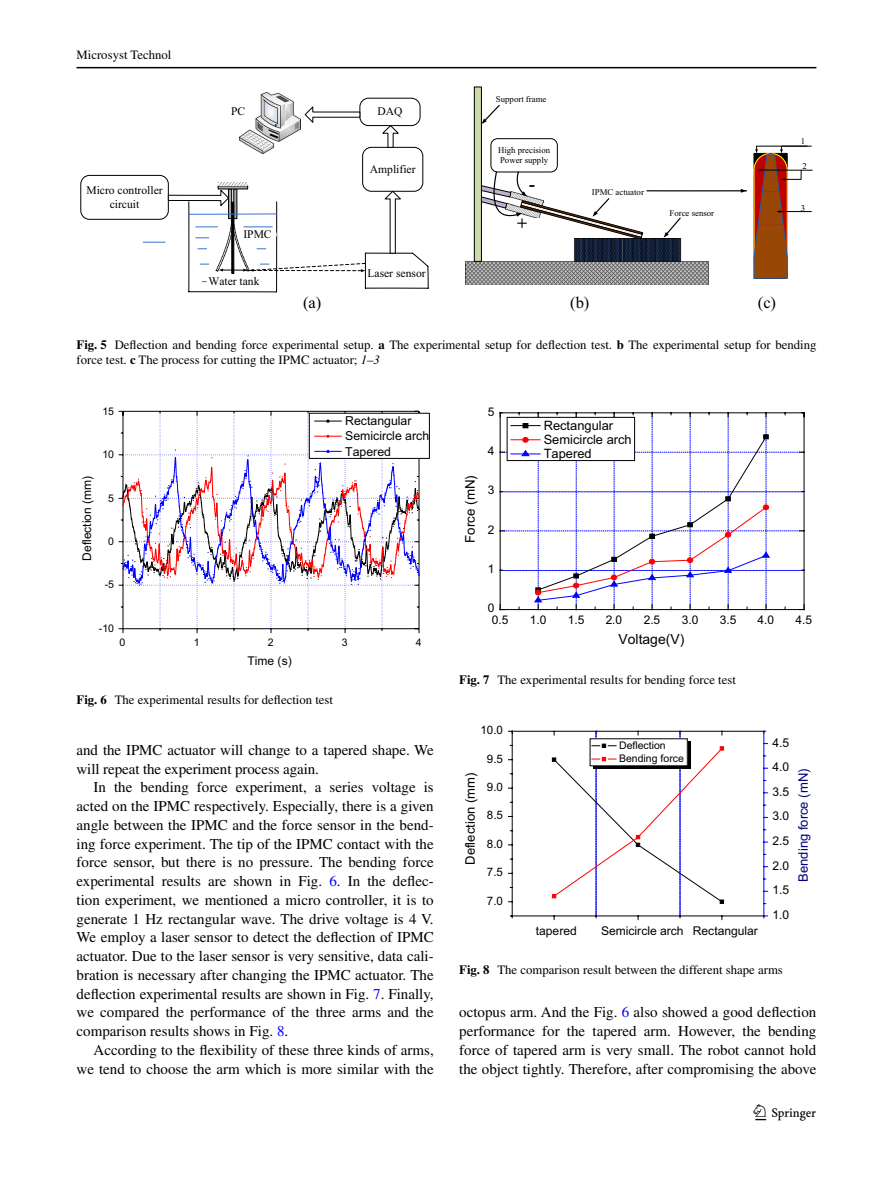
<style>
.page{position:relative;width:893px;height:1187px;background:#fff}
.page>*{position:absolute;margin:0;border:0;box-sizing:border-box;transform-origin:0 0}
.t1{font:22.5px "Springnew";color:#000}
.t2{font:700 17.55px "Times New Roman";color:#000}
.t3{font:16.5px "Times New Roman";color:#000}
.t4{font:15px/18.8px "Times";color:#000;text-align:justify}
.t5{font:13.95px "Arial";color:#000}
.t6{font:13.35px "Arial";color:#000}
.t7{font:13.05px "Arial";color:#000080}
.t8{font:13.05px "Arial";color:#000}
.t9{font:12.9px/14.1px "Arial";color:#000}
.t10{font:12.75px/15px "Times";color:#000}
.t11{font:12.3px/15.1px "Arial";color:#000}
.t12{font:12.15px "Arial";color:#000}
.t13{font:12px "Arial";color:#000}
.t14{font:11.55px/14px "Times New Roman";color:#000;text-align:center}
.t15{font:11.55px "Arial";color:#000}
.t16{font:10.5px/13.4px "Arial";color:#000}
.t17{font:8.85px/10.5px "Times New Roman";color:#000}
.s1{font-weight:700}
.s2{font-style:italic}
.s3{color:#00f}
</style>
<div class="page">
<hr style="left:77px;top:67px;width:739px;height:1px;background:#000">
<div style="left:80px;top:175px;width:89px;height:44px;border:1px solid #000;border-radius:9px"></div>
<img style="left:260px;top:93px;width:34px;height:13px">
<div style="left:360px;top:98px;width:60px;height:28px;border:1px solid #000;border-radius:9px"></div>
<svg style="left:143px;top:106px;width:286px;height:186px"></svg>
<div style="left:207px;top:276px;width:54px;height:11px;background:#fff;border-radius:6px"></div>
<div style="left:238px;top:229px;width:39px;height:11px;background:#fff;border-radius:6px"></div>
<img style="left:466px;top:239px;width:242px;height:46px">
<div style="left:474px;top:87px;width:7px;height:174px;background:#cadaa9"></div>
<div style="left:474px;top:87px;width:8px;height:175px;border:1px solid #000"></div>
<svg style="left:664px;top:217px;width:17px;height:21px"></svg>
<svg style="left:481px;top:104px;width:19px;height:20px"></svg>
<hr style="left:647px;top:190px;width:100px;height:1px;background:#000">
<svg style="left:741px;top:189px;width:6px;height:4px"></svg>
<div style="left:491px;top:138px;width:67px;height:34px;border:1px solid #000;border-radius:7px"></div>
<svg style="left:475px;top:170px;width:168px;height:70px"></svg>
<svg style="left:753px;top:145px;width:59px;height:134px"></svg>
<svg style="left:119px;top:411px;width:311px;height:222px"></svg>
<svg style="left:500px;top:412px;width:305px;height:198px"></svg>
<hr style="left:512px;top:915px;width:252px;height:1px;background:#000">
<hr style="left:512px;top:731px;width:1px;height:184px;background:#000">
<hr style="left:512px;top:730px;width:252px;height:1px;background:#000">
<svg style="left:552px;top:731px;width:172px;height:188px"></svg>
<hr style="left:763px;top:731px;width:1px;height:184px;background:#00f">
<p class="t10" style="left:77px;top:48px;width:96px">Microsyst Technol</p>
<p class="t14" style="left:86px;top:183px;width:78px">Micro controller circuit</p>
<p class="t14" style="left:231px;top:104px;width:16px">PC</p>
<p class="t14" style="left:377px;top:104px;width:27px">DAQ</p>
<p class="t14" style="left:243px;top:227px;width:30px">IPMC</p>
<p class="t14" style="left:208px;top:274px;width:53px">Water tank</p>
<p class="t14" style="left:370px;top:162px;width:47px">Amplifier</p>
<p class="t14" style="left:367px;top:266px;width:60px">Laser sensor</p>
<p class="t17" style="left:496px;top:94px;width:52px">Support frame</p>
<p class="t17" style="left:498px;top:144px;width:53px">High precision<br>Power supply</p>
<p class="t2" style="left:529px;top:172px;width:7px">-</p>
<p class="t2" style="left:517px;top:211px;width:12px">+</p>
<p class="t17" style="left:592px;top:187px;width:53px">IPMC actuator</p>
<p class="t17" style="left:669px;top:208px;width:46px">Force sensor</p>
<p class="t17" style="left:801px;top:136px;width:6px">1</p>
<p class="t17" style="left:802px;top:160px;width:6px">2</p>
<p class="t17" style="left:801px;top:202px;width:6px">3</p>
<p class="t3" style="left:303px;top:292px;width:20px">(a)</p>
<p class="t3" style="left:570px;top:292px;width:20px">(b)</p>
<p class="t3" style="left:758px;top:292px;width:20px">(c)</p>
<p class="t10" style="left:77px;top:337px;width:741px"><span class="s1">Fig. 5</span> Deflection and bending force experimental setup. <span class="s1">a</span> The experimental setup for deflection test. <span class="s1">b</span> The experimental setup for bending force test. <span class="s1">c</span> The process for cutting the IPMC actuator; <span class="s2">1</span>–<span class="s2">3</span></p>
<p class="t16" style="left:102px;top:404px;width:13px">15</p>
<p class="t13" style="left:79px;top:560px;width:87px;rotate:-90deg">Deflection (mm)</p>
<p class="t16" style="left:102px;top:448px;width:13px">10</p>
<p class="t16" style="left:108px;top:491px;width:7px">5</p>
<p class="t16" style="left:108px;top:534px;width:7px">0</p>
<p class="t16" style="left:105px;top:578px;width:11px">-5</p>
<p class="t16" style="left:99px;top:621px;width:17px">-10</p>
<p class="t11" style="left:345px;top:413px;width:86px">Rectangular<br>Semicircle arch<br>Tapered</p>
<p class="t16" style="left:120px;top:635px;width:7px">0</p>
<p class="t16" style="left:194px;top:635px;width:7px">1</p>
<p class="t16" style="left:268px;top:635px;width:7px">2</p>
<p class="t16" style="left:342px;top:635px;width:7px">3</p>
<p class="t16" style="left:416px;top:635px;width:7px">4</p>
<p class="t13" style="left:248px;top:652px;width:46px">Time (s)</p>
<p class="t10" style="left:77px;top:692px;width:258px"><span class="s1">Fig. 6</span> The experimental results for deflection test</p>
<p class="t4" style="left:77px;top:740px;width:359px">and the IPMC actuator will change to a tapered shape. We will repeat the experiment process again.</p>
<p class="t4" style="left:77px;top:777px;width:359px;text-indent:17px">In the bending force experiment, a series voltage is acted on the IPMC respectively. Especially, there is a given angle between the IPMC and the force sensor in the bend&shy;ing force experiment. The tip of the IPMC contact with the force sensor, but there is no pressure. The bending force experimental results are shown in Fig. <span class="s3">6</span>. In the deflec&shy;tion experiment, we mentioned a micro controller, it is to generate 1 Hz rectangular wave. The drive voltage is 4 V.<br>We employ a laser sensor to detect the deflection of IPMC actuator. Due to the laser sensor is very sensitive, data cali&shy;bration is necessary after changing the IPMC actuator. The deflection experimental results are shown in Fig. <span class="s3">7</span>. Finally, we compared the performance of the three arms and the comparison results shows in Fig. <span class="s3">8</span>.</p>
<p class="t4" style="left:77px;top:1040px;width:359px;text-align:right">According to the flexibility of these three kinds of arms, we tend to choose the arm which is more similar with the</p>
<p class="t13" style="left:488px;top:403px;width:8px">5</p>
<p class="t6" style="left:461px;top:542px;width:69px;rotate:-90deg">Force (mN)</p>
<p class="t13" style="left:488px;top:443px;width:8px">4</p>
<p class="t13" style="left:488px;top:482px;width:8px">3</p>
<p class="t13" style="left:488px;top:521px;width:8px">2</p>
<p class="t13" style="left:488px;top:561px;width:8px">1</p>
<p class="t9" style="left:544px;top:418px;width:90px">Rectangular<br>Semicircle arch<br>Tapered</p>
<p class="t13" style="left:488px;top:600px;width:8px">0</p>
<p class="t13" style="left:492px;top:611px;width:18px">0.5</p>
<p class="t13" style="left:530px;top:611px;width:18px">1.0</p>
<p class="t13" style="left:568px;top:611px;width:18px">1.5</p>
<p class="t13" style="left:606px;top:611px;width:18px">2.0</p>
<p class="t13" style="left:644px;top:611px;width:18px">2.5</p>
<p class="t13" style="left:682px;top:611px;width:18px">3.0</p>
<p class="t13" style="left:720px;top:611px;width:18px">3.5</p>
<p class="t13" style="left:758px;top:611px;width:18px">4.0</p>
<p class="t13" style="left:796px;top:611px;width:18px">4.5</p>
<p class="t5" style="left:618px;top:629px;width:67px">Voltage(V)</p>
<p class="t10" style="left:459px;top:671px;width:278px"><span class="s1">Fig. 7</span> The experimental results for bending force test</p>
<p class="t15" style="left:480px;top:722px;width:24px">10.0</p>
<p class="t8" style="left:462px;top:864px;width:94px;rotate:-90deg">Deflection (mm)</p>
<p class="t15" style="left:487px;top:751px;width:18px">9.5</p>
<p class="t15" style="left:487px;top:779px;width:18px">9.0</p>
<p class="t15" style="left:487px;top:807px;width:18px">8.5</p>
<p class="t15" style="left:487px;top:836px;width:18px">8.0</p>
<p class="t15" style="left:487px;top:864px;width:18px">7.5</p>
<p class="t15" style="left:487px;top:893px;width:18px">7.0</p>
<p class="t16" style="left:619px;top:738px;width:66px">Deflection<br>Bending force</p>
<p class="t12" style="left:536px;top:922px;width:42px">tapered</p>
<p class="t12" style="left:601px;top:922px;width:158px">Semicircle arch Rectangular</p>
<p class="t12" style="left:772px;top:734px;width:18px">4.5</p>
<p class="t12" style="left:772px;top:758px;width:18px">4.0</p>
<p class="t12" style="left:772px;top:783px;width:18px">3.5</p>
<p class="t12" style="left:772px;top:808px;width:18px">3.0</p>
<p class="t12" style="left:772px;top:832px;width:18px">2.5</p>
<p class="t12" style="left:772px;top:857px;width:18px">2.0</p>
<p class="t12" style="left:772px;top:882px;width:18px">1.5</p>
<p class="t12" style="left:772px;top:906px;width:18px">1.0</p>
<p class="t7" style="left:795px;top:881px;width:115px;rotate:-90deg">Bending force (mN)</p>
<p class="t10" style="left:459px;top:962px;width:325px"><span class="s1">Fig. 8</span> The comparison result between the different shape arms</p>
<p class="t4" style="left:459px;top:1002px;width:359px">octopus arm. And the Fig. <span class="s3">6</span> also showed a good deflection performance for the tapered arm. However, the bending force of tapered arm is very small. The robot cannot hold the object tightly. Therefore, after compromising the above</p>
<h1 class="t1" style="left:755px;top:1104px;width:62px">1 3</h1>
</div>
